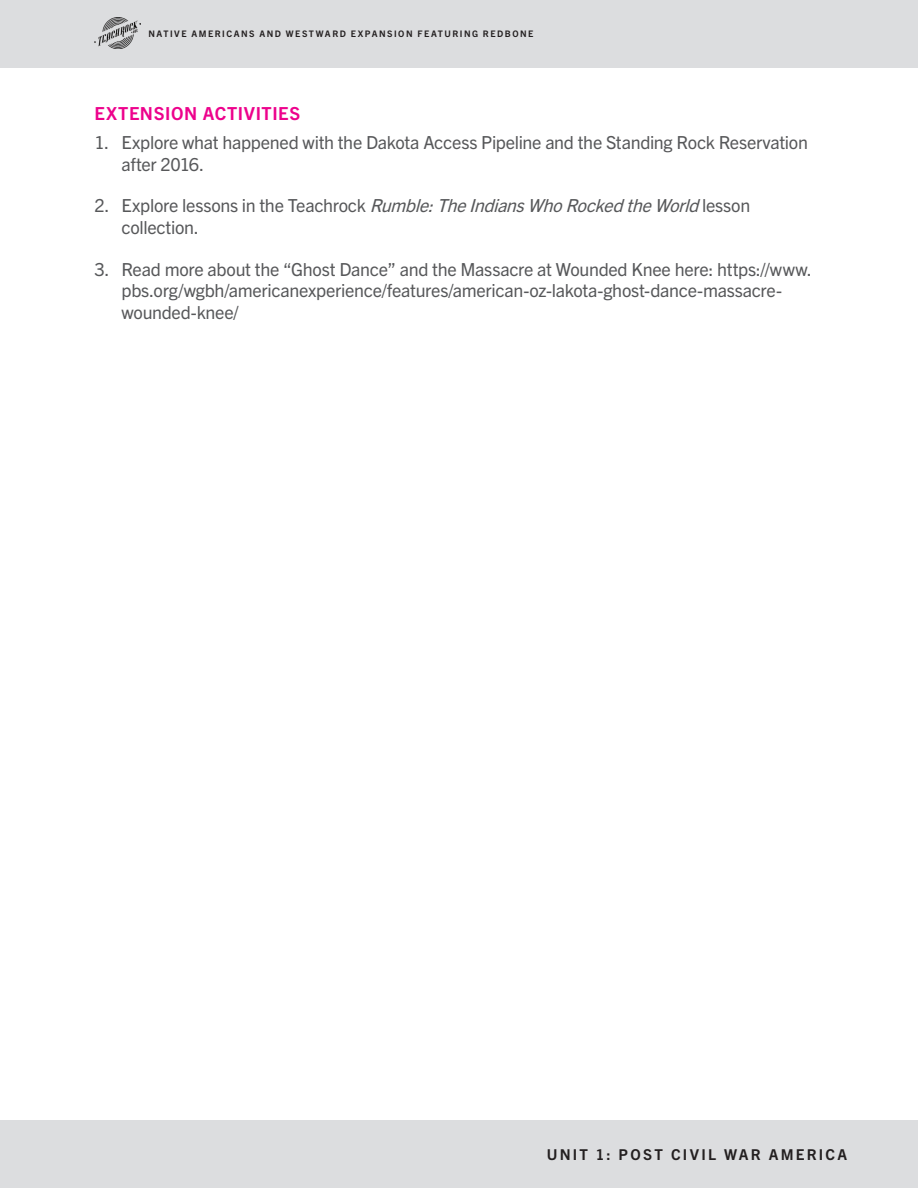
<style>
.page{position:relative;width:918px;height:1188px;background:#fff}
.page>*{position:absolute;margin:0;border:0;box-sizing:border-box;transform-origin:0 0}
.t1{font:18px/21.6px "Trade Gothic Next LT Pro";letter-spacing:-.015em;color:#57585a}
.PINK_SECTION_HEADER{font:700 18px "Trade Gothic Next LT Pro";letter-spacing:.03em;color:#ed028c}
.t2{font:700 15px "Trade Gothic Next LT Pro";letter-spacing:.15em;color:#231f20}
.t3{font:700 9px "Trade Gothic Next LT Pro";letter-spacing:.17em;color:#231f20}
.s1{font-style:italic}
</style>
<div class="page">
<div style="left:0;top:0;width:918px;height:68px;background:#dcdddf"></div>
<img style="left:94px;top:18px;width:46px;height:30px">
<div style="left:0;top:1120px;width:918px;height:68px;background:#dcdddf"></div>
<p class="t3" style="left:148px;top:28px;width:386px">NATIVE AMERICANS AND WESTWARD EXPANSION FEATURING REDBONE</p>
<p class="PINK_SECTION_HEADER" style="left:94px;top:101px;width:207px">EXTENSION ACTIVITIES</p>
<p class="t1" style="left:122px;top:130px;width:688px;text-indent:-27px">1. Explore what happened with the Dakota Access Pipeline and the Standing Rock Reservation after 2016.</p>
<p class="t1" style="left:122px;top:194px;width:630px;text-indent:-27px">2. Explore lessons in the Teachrock <span class="s1">Rumble:TheIndiansWhoRockedtheWorld</span>lesson collection.</p>
<p class="t1" style="left:122px;top:257px;width:692px;text-indent:-27px">3. Read more about the “Ghost Dance” and the Massacre at Wounded Knee here: https://www. pbs.org/wgbh/americanexperience/features/american-oz-lakota-ghost-dance-massacre&shy;wounded-knee/</p>
<p class="t2" style="left:547px;top:1144px;width:302px">UNIT 1: POST CIVIL WAR AMERICA</p>
</div>
